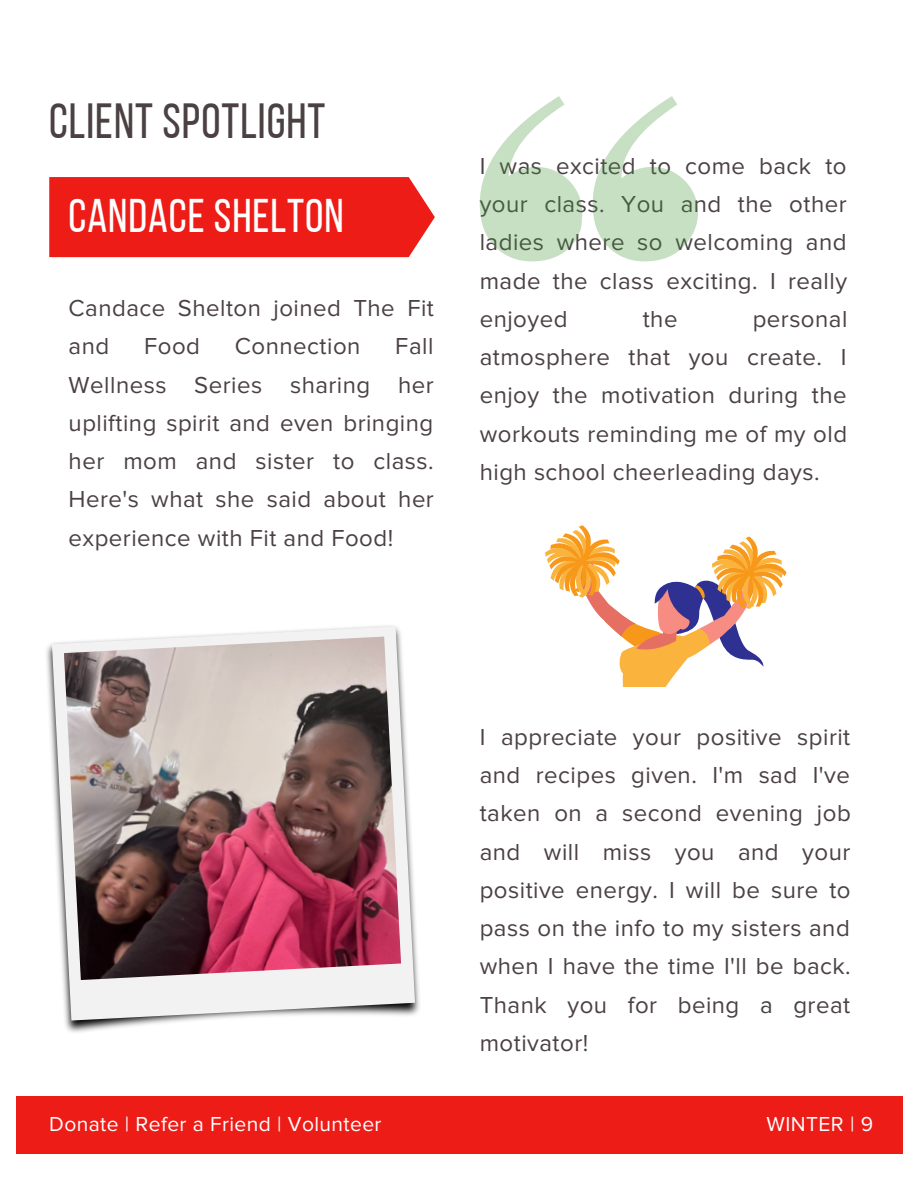
<style>
.page{position:relative;width:918px;height:1188px;background:#fff}
.page>*{position:absolute;margin:0;border:0;box-sizing:border-box;transform-origin:0 0}
.t1{font:49.2px "Bebas Neue";letter-spacing:.02em;color:#4b4143}
.t2{font:47.1px "Bebas Neue";letter-spacing:.02em;color:#fff}
.t3{font:24px/38.2px "Proxima Nova";letter-spacing:.02em;color:#4b4143;text-align:justify}
.t4{font:21px "Proxima Nova";letter-spacing:.02em;color:#fff}
</style>
<div class="page">
<div style="left:16px;top:1096px;width:886px;height:58px;background:#ee1c17"></div>
<div style="left:49px;top:177px;width:386px;height:80px;background:#ee1c17"></div>
<img style="left:46px;top:625px;width:374px;height:408px">
<svg style="left:52px;top:626px;width:363px;height:395px;fill:#f2f2f2"></svg>
<img style="left:64px;top:637px;width:337px;height:343px">
<svg style="left:480px;top:96px;width:102px;height:165px"></svg>
<svg style="left:593px;top:96px;width:105px;height:165px"></svg>
<svg style="left:545px;top:525px;width:241px;height:161px"></svg>
<p class="t1" style="left:49px;top:101px;width:278px">CLIENT SPOTLIGHT</p>
<p class="t2" style="left:69px;top:197px;width:277px">CANDACE SHELTON</p>
<p class="t3" style="left:69px;top:289px;width:367px">Candace Shelton joined The Fit and</p>
<p class="t3" style="left:144px;top:328px;width:57px">Food</p>
<p class="t3" style="left:235px;top:328px;width:127px">Connection</p>
<p class="t3" style="left:69px;top:328px;width:367px;text-indent:327px">Fall Wellness Series sharing her uplifting spirit and even bringing her mom and sister to class.<br>Here's what she said about her experience with Fit and Food!</p>
<p class="t3" style="left:480px;top:147px;width:369px">I was excited to come back to your class. You and the other ladies where so welcoming and made the class exciting. I really enjoyed</p>
<p class="t3" style="left:480px;top:300px;width:369px;text-indent:273px">personal atmosphere that you create. I enjoy the motivation during the workouts reminding me of my old high school cheerleading days.</p>
<p class="t3" style="left:643px;top:300px;width:36px">the</p>
<p class="t3" style="left:480px;top:718px;width:373px">I appreciate your positive spirit and recipes given. I'm sad I've taken on a second evening job and will miss you and your positive energy. I will be sure to pass on the info to my sisters and when I have the time I'll be back.<br>Thank you for being a great motivator!</p>
<p class="t4" style="left:49px;top:1111px;width:334px">Donate | Refer a Friend | Volunteer</p>
<p class="t4" style="left:767px;top:1111px;width:108px">WINTER | 9</p>
</div>
